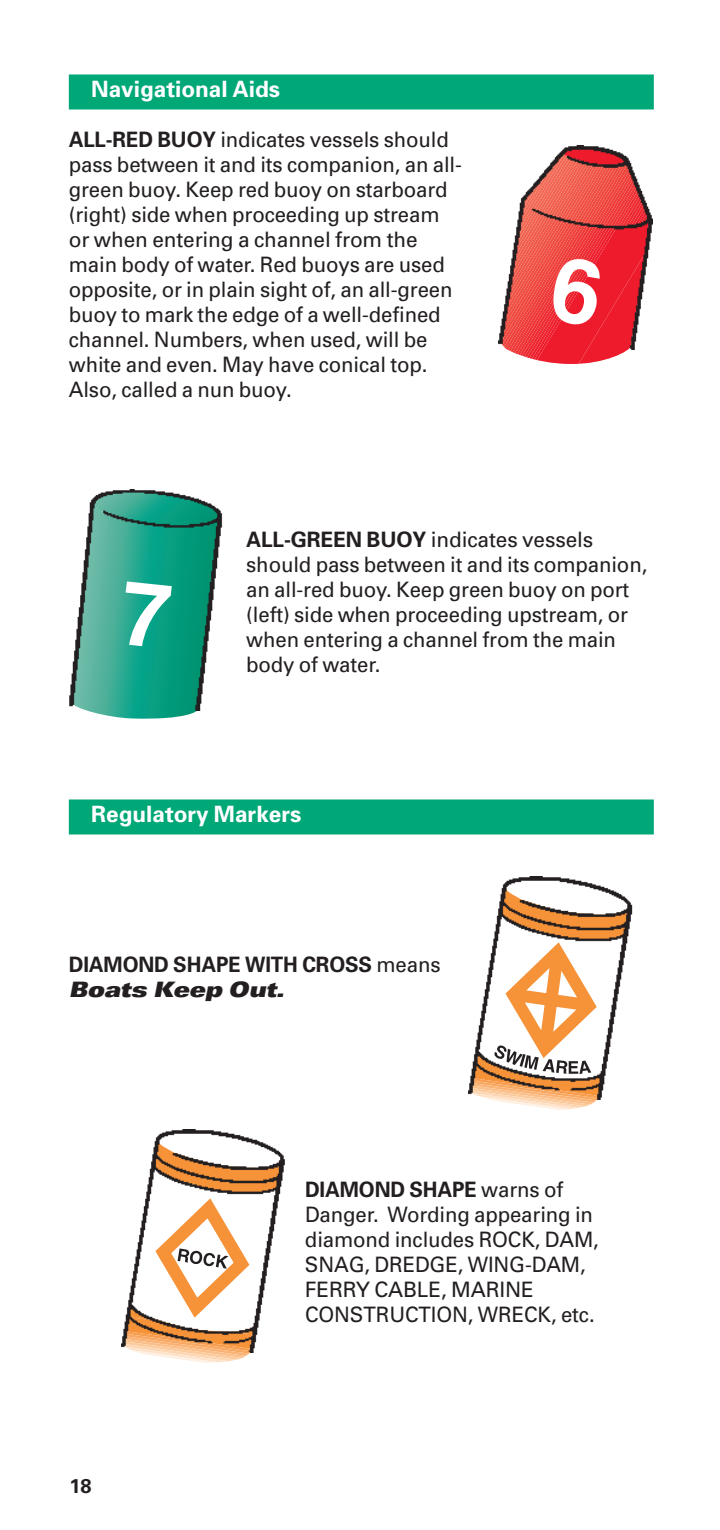
<style>
.page{position:relative;width:720px;height:1530px;background:#fff}
.page>*{position:absolute;margin:0;border:0;box-sizing:border-box;transform-origin:0 0}
.t1{font:700 22.5px "Univers";color:#fff}
.t2{font:21.25px/25px "Univers";letter-spacing:-.005em;color:#231f20;scale:.96 1}
.t3{font:21.25px/25px "Univers";letter-spacing:-.005em;color:#231f20}
.t4{font:700 21.25px/25px "Univers";letter-spacing:-.005em;color:#231f20;scale:.96 1}
.t5{font:700 20px "Univers";color:#231f20}
.s1{font-weight:700}
.s2{font-weight:400}
.s3{font-weight:900;font-style:italic;font-stretch:expanded}
</style>
<div class="page">
<div style="left:69px;top:74px;width:585px;height:35px;background:#00a777"></div>
<div style="left:69px;top:799px;width:585px;height:35px;background:#00a777"></div>
<svg style="left:506px;top:349px;width:129px;height:15px"></svg>
<img style="left:499px;top:145px;width:153px;height:204px">
<img style="left:88px;top:711px;width:109px;height:8px">
<img style="left:69px;top:490px;width:154px;height:221px">
<svg style="left:489px;top:1099px;width:112px;height:11px"></svg>
<img style="left:469px;top:876px;width:164px;height:223px">
<svg style="left:137px;top:1352px;width:117px;height:11px"></svg>
<img style="left:121px;top:1129px;width:164px;height:223px">
<p class="t1" style="left:91px;top:81px;width:190px">Navigational Aids</p>
<p class="t2" style="left:69px;top:129px;width:411px"><span class="s1">ALL-RED BUOY</span> indicates vessels should pass between it and its companion, an all&shy;green buoy. Keep red buoy on starboard (right) side when proceeding up stream or when entering a channel from the main body of water. Red buoys are used opposite, or in plain sight of, an all-green buoy to mark the edge of a well-defined channel. Numbers, when used, will be white and even. May have conical top.<br>Also, called a nun buoy.</p>
<p class="t3" style="left:246px;top:529px;width:403px"><span class="s1">ALL-GREEN BUOY</span> indicates vessels should pass between it and its companion, an all-red buoy. Keep green buoy on port (left) side when proceeding upstream, or when entering a channel from the main body of water.</p>
<p class="t1" style="left:91px;top:806px;width:212px">Regulatory Markers</p>
<p class="t4" style="left:69px;top:954px;width:389px">DIAMOND SHAPE WITH CROSS <span class="s2">means<br></span><span class="s3">Boats Keep Out.</span></p>
<p class="t5" style="left:69px;top:1479px;width:24px">18</p>
<p class="t2" style="left:305px;top:1179px;width:308px"><span class="s1">DIAMOND SHAPE</span> warns of<br>Danger. Wording appearing in diamond includes ROCK, DAM,<br>SNAG, DREDGE, WING-DAM,<br>FERRY CABLE, MARINE<br>CONSTRUCTION, WRECK, etc.</p>
</div>
